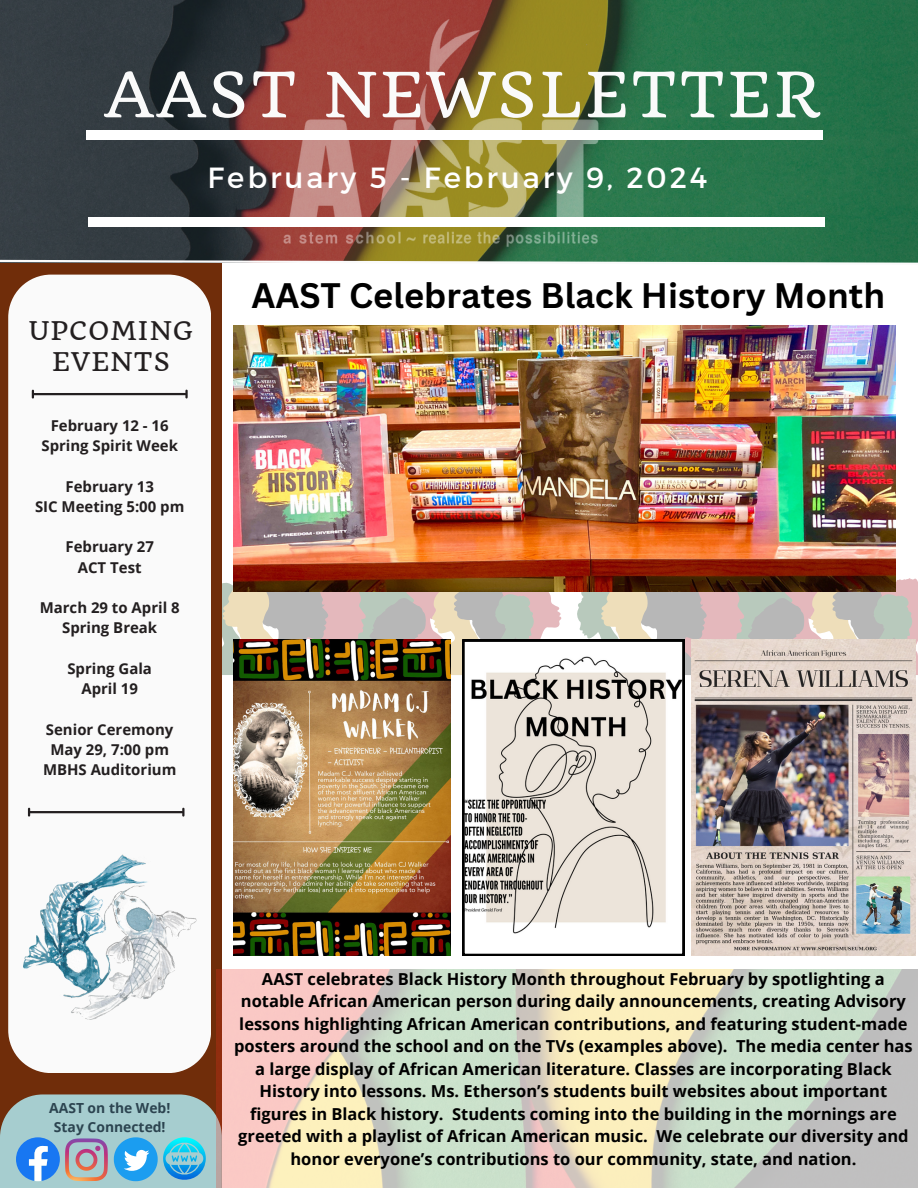
<style>
.page{position:relative;width:918px;height:1188px;background:#fff}
.page>*{position:absolute;margin:0;border:0;box-sizing:border-box;transform-origin:0 0}
.t1{font:60.75px "Quando";letter-spacing:.05em;color:#fafafa}
.t2{font:700 34.5px "Canva Sans";color:#000}
.t3{font:29.1px "Montserrat";letter-spacing:.1em;color:#fff}
.t4{font:25.05px/31.5px "Quando";letter-spacing:.05em;color:#231f20;text-align:center}
.t5{font:700 16.5px/22.5px "Open Sans";color:#000;text-align:center}
.t6{font:700 15px/20.2px "Open Sans";color:#231f20;text-align:center}
.t7{font:700 13.95px "Open Sans";color:#2c4450}
</style>
<div class="page">
<svg style="left:222px;top:582px;width:340px;height:93px;background:#c9bfb5"></svg>
<div style="left:0;top:256px;width:222px;height:932px;background:#702d0a"></div>
<img style="left:0;top:0;width:918px;height:259px">
<svg style="left:0;top:259px;width:918px;height:4px"></svg>
<img style="left:268px;top:20px;width:345px;height:230px">
<div style="left:87px;top:131px;width:736px;height:9px;background:#fff"></div>
<div style="left:88px;top:217px;width:736px;height:9px;background:#fff"></div>
<div style="left:8px;top:275px;width:203px;height:798px;background:#fafafa"></div>
<hr style="left:34px;top:393px;width:151px;height:2px;background:#231f20">
<svg style="left:32px;top:391px;width:2px;height:7px"></svg>
<svg style="left:185px;top:391px;width:3px;height:6px"></svg>
<hr style="left:30px;top:811px;width:152px;height:2px;background:#231f20">
<svg style="left:28px;top:809px;width:2px;height:7px"></svg>
<svg style="left:182px;top:809px;width:2px;height:7px"></svg>
<div style="left:0;top:1094px;width:222px;height:94px;background:#a6cdcf"></div>
<svg style="left:16px;top:1137px;width:92px;height:44px"></svg>
<svg style="left:114px;top:1137px;width:92px;height:45px"></svg>
<img style="left:23px;top:854px;width:174px;height:165px">
<svg style="left:575px;top:578px;width:343px;height:97px;background:#c9c1b8"></svg>
<img style="left:692px;top:640px;width:224px;height:316px">
<img style="left:217px;top:969px;width:701px;height:219px">
<img style="left:233px;top:640px;width:217px;height:316px">
<svg style="left:462px;top:640px;width:222px;height:316px"></svg>
<img style="left:233px;top:326px;width:663px;height:265px">
<h5 class="t1" style="left:104px;top:57px;width:717px">AAST NEWSLETTER</h5>
<h5 class="t3" style="left:208px;top:159px;width:501px">February 5 - February 9, 2024</h5>
<p class="t4" style="left:29px;top:315px;width:165px">UPCOMING<br>EVENTS</p>
<p class="t6" style="left:41px;top:415px;width:138px">February 12 - 16<br>Spring Spirit Week</p>
<h4 class="t6" style="left:35px;top:476px;width:151px">February 13<br>SIC Meeting 5:00 pm</h4>
<h5 class="t6" style="left:66px;top:536px;width:90px">February 27<br>ACT Test</h5>
<h5 class="t6" style="left:40px;top:597px;width:141px">March 29 to April 8<br>Spring Break</h5>
<h5 class="t6" style="left:67px;top:658px;width:86px">Spring Gala<br>April 19</h5>
<h5 class="t6" style="left:43px;top:719px;width:135px">Senior Ceremony<br>May 29, 7:00 pm<br>MBHS Auditorium</h5>
<p class="t2" style="left:251px;top:271px;width:635px">AAST Celebrates Black History Month</p>
<p class="t7" style="left:49px;top:1098px;width:123px">AAST on the Web!</p>
<p class="t7" style="left:54px;top:1117px;width:113px">Stay Connected!</p>
<p class="t5" style="left:234px;top:967px;width:680px">AAST celebrates Black History Month throughout February by spotlighting a notable African American person during daily announcements, creating Advisory lessons highlighting African American contributions, and featuring student-made posters around the school and on the TVs (examples above). The media center has a large display of African American literature. Classes are incorporating Black History into lessons. Ms. Etherson’s students built websites about important figures in Black history. Students coming into the building in the mornings are greeted with a playlist of African American music. We celebrate our diversity and honor everyone’s contributions to our community, state, and nation.</p>
</div>
